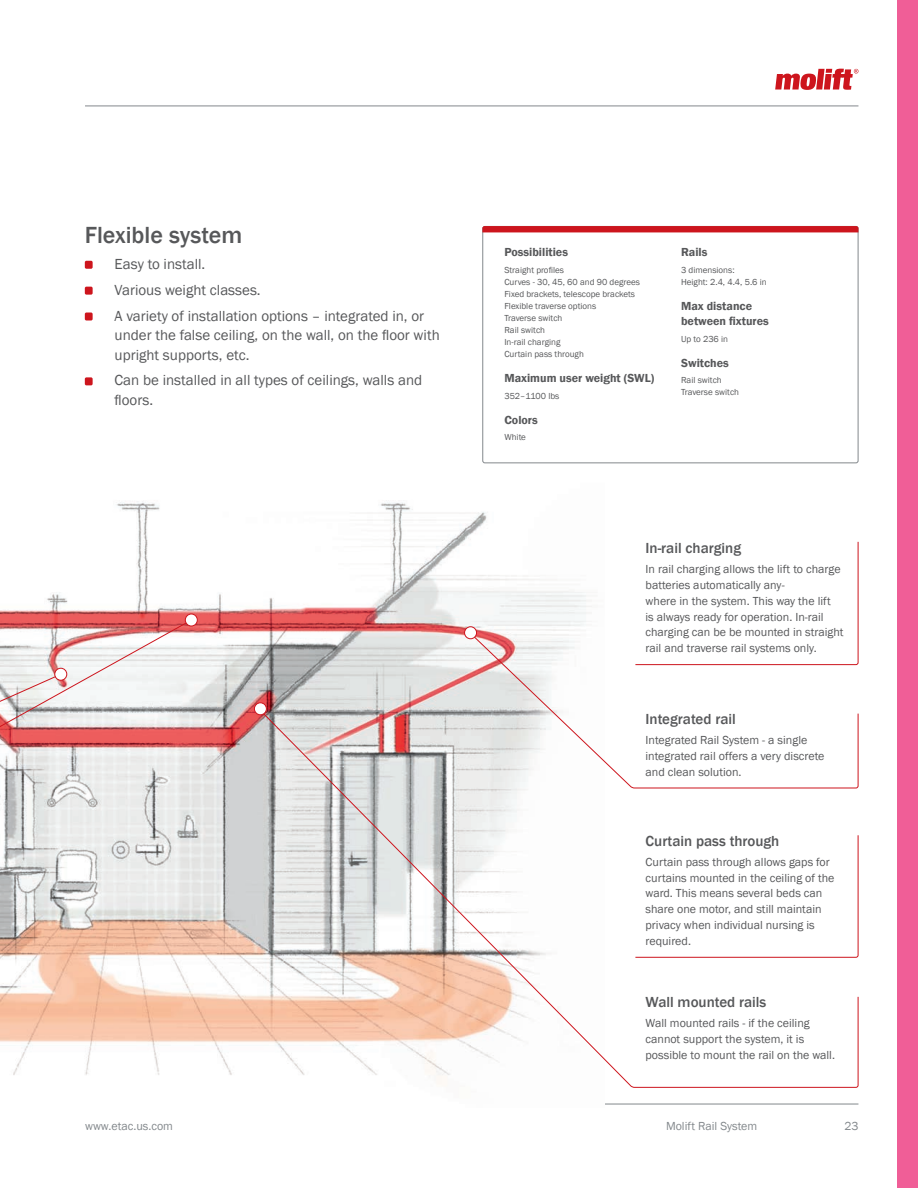
<style>
.page{position:relative;width:918px;height:1188px;background:#fff}
.page>*{position:absolute;margin:0;border:0;box-sizing:border-box;transform-origin:0 0}
._4__Header_-_Basic_b{font:500 24px "Franklin Gothic";color:#57585a}
._4__Body_-_Basic_bod{font:15px/19.5px "Franklin Gothic";color:#57585a}
._5__Header_-_Feature{font:500 15px "Franklin Gothic";color:#57585a}
._5__Body_-_Features{font:12px/15.8px "Franklin Gothic";color:#57585a}
._6__Header_-_Facts{font:600 12px/15px "Franklin Gothic";color:#57585a}
.t1{font:12px "Franklin Gothic";color:#83888c}
._6__Body_-_Facts{font:9px/12px "Franklin Gothic";color:#57585a}
</style>
<div class="page">
<hr style="left:85px;top:106px;width:773px;height:1px;background:#83888c">
<hr style="left:85px;top:1104px;width:773px;height:1px;background:#83888c">
<div style="left:897px;top:0;width:21px;height:1188px;background:#f05e97"></div>
<svg style="left:775px;top:69px;width:83px;height:21px"></svg>
<img style="left:0;top:462px;width:605px;height:643px">
<svg style="left:857px;top:541px;width:2px;height:92px"></svg>
<svg style="left:471px;top:633px;width:388px;height:76px"></svg>
<svg style="left:259px;top:709px;width:600px;height:379px"></svg>
<svg style="left:0;top:619px;width:193px;height:469px"></svg>
<div style="left:254px;top:703px;width:12px;height:12px;background:#fff;border-radius:50%"></div>
<div style="left:254px;top:702px;width:13px;height:13px;border:1px solid #cd151d;border-radius:50%"></div>
<div style="left:185px;top:614px;width:12px;height:12px;background:#fff;border-radius:50%"></div>
<div style="left:185px;top:614px;width:13px;height:12px;border:1px solid #cd151d;border-radius:50%"></div>
<div style="left:465px;top:627px;width:12px;height:12px;background:#fff;border-radius:50%"></div>
<div style="left:464px;top:626px;width:13px;height:13px;border:1px solid #cd151d;border-radius:50%"></div>
<div style="left:55px;top:668px;width:12px;height:12px;background:#fff;border-radius:50%"></div>
<div style="left:54px;top:668px;width:13px;height:13px;border:1px solid #cd151d;border-radius:50%"></div>
<div style="left:85px;top:261px;width:8px;height:8px;background:#cd151d;border-radius:2px"></div>
<div style="left:85px;top:287px;width:8px;height:8px;background:#cd151d;border-radius:2px"></div>
<div style="left:85px;top:313px;width:8px;height:8px;background:#cd151d;border-radius:2px"></div>
<div style="left:85px;top:377px;width:8px;height:8px;background:#cd151d;border-radius:2px"></div>
<div style="left:482px;top:226px;width:376px;height:6px;background:#cd151d"></div>
<p class="_4__Header_-_Basic_b" style="left:85px;top:220px;width:159px">Flexible system</p>
<p class="_4__Body_-_Basic_bod" style="left:115px;top:254px;width:92px">Easy to install.</p>
<p class="_4__Body_-_Basic_bod" style="left:115px;top:280px;width:148px">Various weight classes.</p>
<p class="_4__Body_-_Basic_bod" style="left:115px;top:306px;width:327px">A variety of installation options – integrated in, or under the false ceiling, on the wall, on the floor with upright supports, etc.</p>
<p class="_4__Body_-_Basic_bod" style="left:115px;top:371px;width:309px">Can be installed in all types of ceilings, walls and floors.</p>
<p class="_6__Header_-_Facts" style="left:504px;top:245px;width:65px">Possibilities</p>
<p class="_6__Body_-_Facts" style="left:504px;top:264px;width:137px">Straight profiles<br>Curves - 30, 45, 60 and 90 degrees<br>Fixed brackets, telescope brackets<br>Flexible traverse options<br>Traverse switch<br>Rail switch<br>In-rail charging<br>Curtain pass through</p>
<p class="_6__Header_-_Facts" style="left:504px;top:371px;width:151px">Maximum user weight (SWL)</p>
<p class="_6__Body_-_Facts" style="left:504px;top:390px;width:57px">352–1100 lbs</p>
<p class="_6__Header_-_Facts" style="left:504px;top:413px;width:35px">Colors</p>
<p class="_6__Body_-_Facts" style="left:504px;top:432px;width:23px">White</p>
<p class="_6__Header_-_Facts" style="left:681px;top:245px;width:28px">Rails</p>
<p class="_6__Body_-_Facts" style="left:681px;top:264px;width:87px">3 dimensions:<br>Height: 2.4, 4.4, 5.6 in</p>
<p class="_6__Header_-_Facts" style="left:681px;top:299px;width:89px">Max distance between fixtures</p>
<p class="_6__Body_-_Facts" style="left:681px;top:333px;width:49px">Up to 236 in</p>
<p class="_6__Header_-_Facts" style="left:681px;top:356px;width:49px">Switches</p>
<p class="_6__Body_-_Facts" style="left:681px;top:375px;width:60px">Rail switch<br>Traverse switch</p>
<p class="_5__Header_-_Feature" style="left:646px;top:539px;width:97px">In-rail charging</p>
<p class="_5__Body_-_Features" style="left:646px;top:562px;width:200px">In rail charging allows the lift to charge batteries automatically any-<br>where in the system. This way the lift<br>is always ready for operation. In-rail charging can be be mounted in straight rail and traverse rail systems only.</p>
<p class="_5__Header_-_Feature" style="left:646px;top:710px;width:92px">Integrated rail</p>
<p class="_5__Body_-_Features" style="left:646px;top:733px;width:180px">Integrated Rail System - a single integrated rail offers a very discrete and clean solution.</p>
<p class="_5__Header_-_Feature" style="left:646px;top:832px;width:135px">Curtain pass through</p>
<p class="_5__Body_-_Features" style="left:646px;top:854px;width:190px">Curtain pass through allows gaps for curtains mounted in the ceiling of the ward. This means several beds can share one motor, and still maintain privacy when individual nursing is required.</p>
<p class="_5__Header_-_Feature" style="left:646px;top:993px;width:122px">Wall mounted rails</p>
<p class="_5__Body_-_Features" style="left:646px;top:1016px;width:191px">Wall mounted rails - if the ceiling cannot support the system, it is possible to mount the rail on the wall.</p>
<p class="t1" style="left:85px;top:1119px;width:89px">www.etac.us.com</p>
<p class="t1" style="left:666px;top:1119px;width:93px">Molift Rail System</p>
<p class="t1" style="left:844px;top:1119px;width:16px">23</p>
</div>
